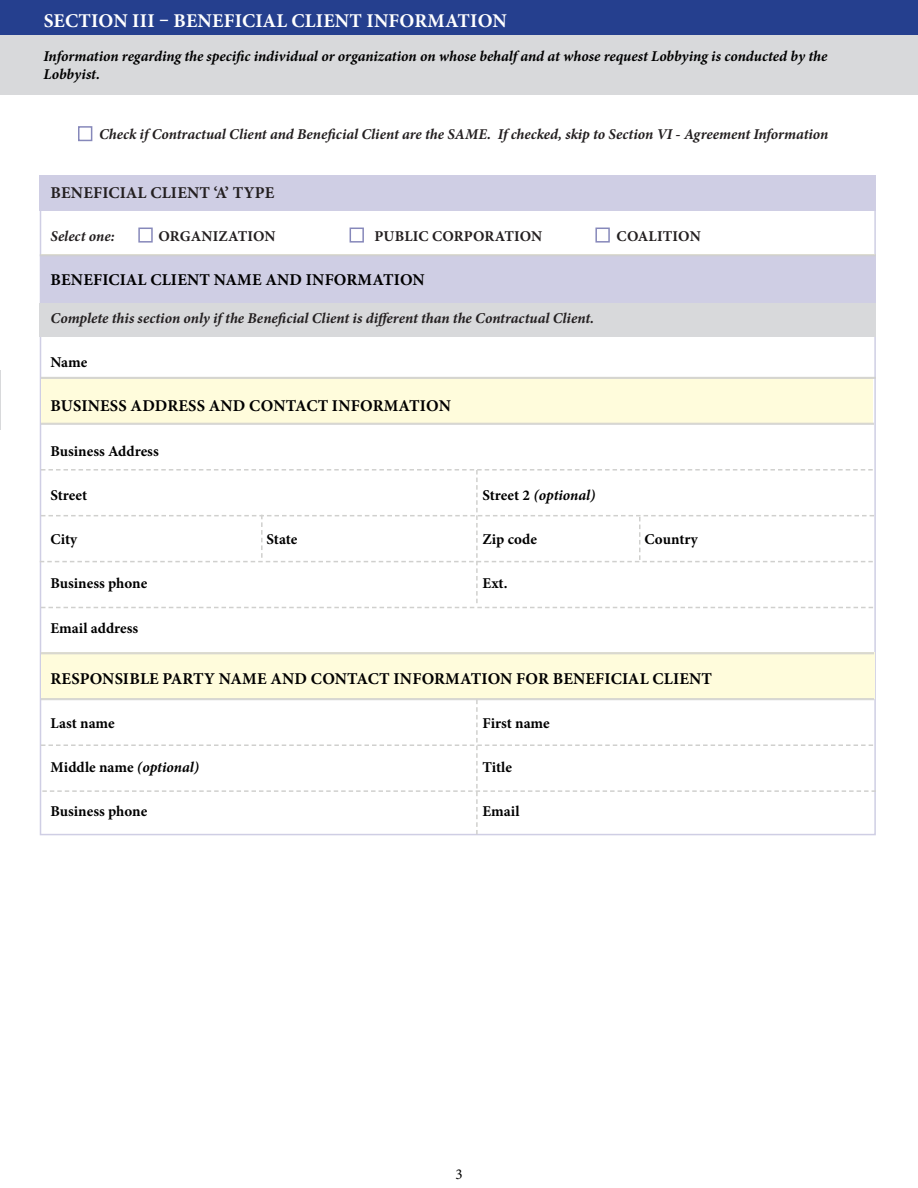
<style>
.page{position:relative;width:918px;height:1188px;background:#fff}
.page>*{position:absolute;margin:0;border:0;box-sizing:border-box;transform-origin:0 0}
.t1{font:700 19.5px "Minion Pro";letter-spacing:.01em;color:#fff}
.t2{font:700 16.5px "Minion Pro";letter-spacing:.01em;color:#000}
.t3{font:700 16.5px "Minion Pro";letter-spacing:.01em;color:#231f20}
.t4{font:italic 700 15px "Minion Pro";letter-spacing:-.005em;color:#231f20}
.t5{font:700 15px "Minion Pro";color:#000}
.t6{font:italic 700 15px/18px "Minion Pro";letter-spacing:-.005em;color:#000}
.t7{font:700 15px "Minion Pro";letter-spacing:.01em;color:#231f20}
.t8{font:15px "Minion Pro";color:#000}
.s1{font-style:normal}
.s2{font-style:italic}
</style>
<div class="page">
<div style="left:0;top:0;width:918px;height:35px;background:#253f8e"></div>
<hr style="left:0;top:370px;width:1px;height:59px;background:#d8d9db">
<div style="left:1px;top:36px;width:917px;height:59px;background:#d8d9db"></div>
<div style="left:78px;top:126px;width:14px;height:15px;border:2px solid #8688ba"></div>
<div style="left:41px;top:652px;width:833px;height:47px;background:#fffcdc"></div>
<div style="left:42px;top:377px;width:831px;height:47px;background:#fffcdc"></div>
<div style="left:40px;top:303px;width:836px;height:34px;background:#d8d9db"></div>
<div style="left:40px;top:176px;width:836px;height:35px;background:#cfcee4"></div>
<div style="left:40px;top:256px;width:836px;height:47px;background:#cfcee4"></div>
<hr style="left:41px;top:377px;width:835px;height:1px;background:#d0d0ce">
<hr style="left:41px;top:378px;width:835px;height:1px;background:#d0d0ce">
<hr style="left:40px;top:255px;width:836px;height:1px;background:#d0d0ce">
<hr style="left:41px;top:423px;width:833px;height:1px;background:#d0d0ce">
<hr style="left:41px;top:424px;width:833px;height:1px;background:#d0d0ce">
<hr style="left:41px;top:653px;width:833px;height:1px;background:#d0d0ce">
<hr style="left:41px;top:698px;width:833px;height:1px;background:#d0d0ce">
<hr style="left:41px;top:699px;width:833px;height:1px;background:#d0d0ce">
<svg style="left:40px;top:469px;width:834px;height:139px"></svg>
<svg style="left:41px;top:700px;width:835px;height:135px"></svg>
<div style="left:138px;top:228px;width:15px;height:15px;border:2px solid #8688ba"></div>
<div style="left:350px;top:228px;width:14px;height:15px;border:2px solid #8688ba"></div>
<div style="left:595px;top:228px;width:15px;height:15px;border:2px solid #8688ba"></div>
<p class="t1" style="left:44px;top:7px;width:465px">SECTION III – BENEFICIAL CLIENT INFORMATION</p>
<p class="t6" style="left:44px;top:47px;width:785px">Information regarding the specific individual or organization on whose behalf and at whose request Lobbying is conducted by the<br>Lobbyist.</p>
<p class="t4" style="left:99px;top:123px;width:731px">Check if Contractual Client and Beneficial Client are the SAME. If checked, skip to Section VI - Agreement Information</p>
<p class="t3" style="left:51px;top:181px;width:225px">BENEFICIAL CLIENT ‘A’ TYPE</p>
<p class="t4" style="left:51px;top:226px;width:66px">Select one:</p>
<p class="t7" style="left:159px;top:226px;width:119px">ORGANIZATION</p>
<p class="t7" style="left:375px;top:226px;width:169px">PUBLIC CORPORATION</p>
<p class="t7" style="left:617px;top:226px;width:86px">COALITION</p>
<p class="t2" style="left:51px;top:268px;width:376px">BENEFICIAL CLIENT NAME AND INFORMATION</p>
<p class="t4" style="left:51px;top:307px;width:545px">Complete this section only if the Beneficial Client is different than the Contractual Client.</p>
<p class="t5" style="left:51px;top:352px;width:38px">Name</p>
<p class="t2" style="left:51px;top:395px;width:402px">BUSINESS ADDRESS AND CONTACT INFORMATION</p>
<p class="t5" style="left:51px;top:440px;width:110px">Business Address</p>
<p class="t5" style="left:51px;top:485px;width:38px">Street</p>
<p class="t6" style="left:483px;top:486px;width:114px"><span class="s1">Street 2</span> (optional)</p>
<p class="t5" style="left:51px;top:529px;width:28px">City</p>
<p class="t5" style="left:267px;top:529px;width:32px">State</p>
<p class="t5" style="left:483px;top:529px;width:56px">Zip code</p>
<p class="t5" style="left:645px;top:529px;width:55px">Country</p>
<p class="t5" style="left:51px;top:573px;width:98px">Business phone</p>
<p class="t5" style="left:483px;top:573px;width:27px">Ext.</p>
<p class="t5" style="left:51px;top:617px;width:89px">Email address</p>
<p class="t2" style="left:51px;top:667px;width:663px">RESPONSIBLE PARTY NAME AND CONTACT INFORMATION FOR BENEFICIAL CLIENT</p>
<p class="t5" style="left:51px;top:713px;width:66px">Last name</p>
<p class="t5" style="left:483px;top:713px;width:69px">First name</p>
<p class="t5" style="left:51px;top:757px;width:150px">Middle name <span class="s2">(optional)</span></p>
<p class="t5" style="left:483px;top:757px;width:31px">Title</p>
<p class="t5" style="left:51px;top:801px;width:98px">Business phone</p>
<p class="t5" style="left:483px;top:801px;width:39px">Email</p>
<p class="t8" style="left:455px;top:1164px;width:9px">3</p>
</div>
